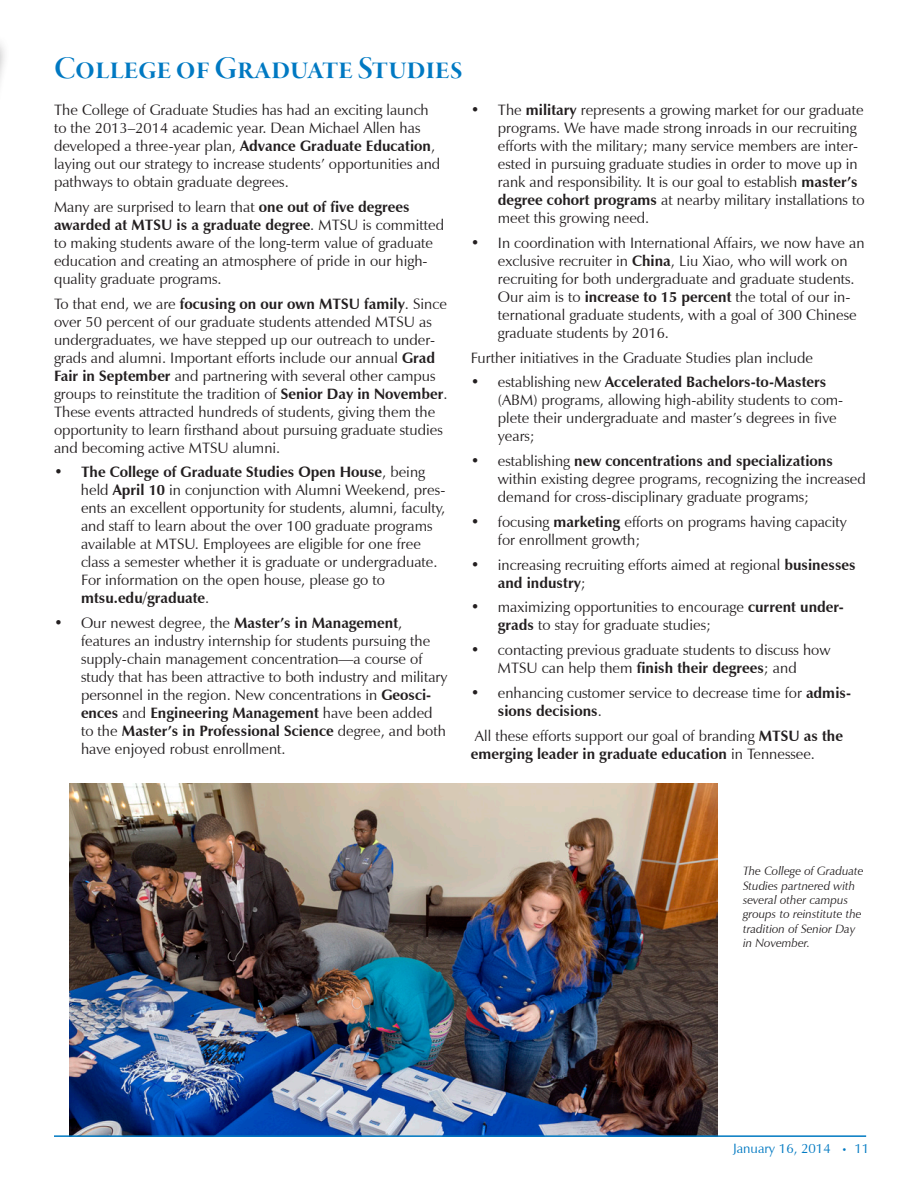
<style>
.page{position:relative;width:918px;height:1188px;background:#fff}
.page>*{position:absolute;margin:0;border:0;box-sizing:border-box;transform-origin:0 0}
.t1{font:33px "Garamond Premr Pro Smbd Disp";letter-spacing:.005em;color:#0079c2}
.t2{font:15px/18px "Zapf Humanist 601 BT";color:#231f20}
.t3{font:13.5px "Zapf Humanist 601 BT";color:#0079c2}
.t4{font:italic 12px/14.4px "Zapf Humanist 601 BT";color:#231f20}
.s1{font-weight:700}
.s2{font-size:9px}
</style>
<div class="page">
<img style="left:69px;top:783px;width:648px;height:352px">
<hr style="left:54px;top:1135px;width:812px;height:2px;background:#0079c2">
<h1 class="t1" style="left:54px;top:50px;width:410px">College of Graduate Studies</h1>
<p class="t2" style="left:54px;top:101px;width:388px">The College of Graduate Studies has had an exciting launch to the 2013–2014 academic year. Dean Michael Allen has developed a three-year plan, <span class="s1">Advance Graduate Education</span>, laying out our strategy to increase students’ opportunities and pathways to obtain graduate degrees.</p>
<p class="t2" style="left:54px;top:198px;width:392px">Many are surprised to learn that <span class="s1">one out of five degrees awarded at MTSU is a graduate degree</span>. MTSU is committed to making students aware of the long-term value of graduate education and creating an atmosphere of pride in our high&shy;quality graduate programs.</p>
<p class="t2" style="left:54px;top:294px;width:395px">To that end, we are <span class="s1">focusing on our own MTSU family</span>. Since over 50 percent of our graduate students attended MTSU as undergraduates, we have stepped up our outreach to under&shy;grads and alumni. Important efforts include our annual <span class="s1">Grad Fair in September</span> and partnering with several other campus groups to reinstitute the tradition of <span class="s1">Senior Day in November</span>.<br>These events attracted hundreds of students, giving them the opportunity to learn firsthand about pursuing graduate studies and becoming active MTSU alumni.</p>
<p class="t2" style="left:81px;top:463px;width:366px;text-indent:-27px">• <span class="s1">The College of Graduate Studies Open House</span>, being held <span class="s1">April 10</span> in conjunction with Alumni Weekend, pres&shy;ents an excellent opportunity for students, alumni, faculty, and staff to learn about the over 100 graduate programs available at MTSU. Employees are eligible for one free class a semester whether it is graduate or undergraduate.<br>For information on the open house, please go to <span class="s1">mtsu.edu/graduate</span>.</p>
<p class="t2" style="left:81px;top:614px;width:368px;text-indent:-27px">• Our newest degree, the <span class="s1">Master’s in Management</span>, features an industry internship for students pursuing the supply-chain management concentration—a course of study that has been attractive to both industry and military personnel in the region. New concentrations in <span class="s1">Geosci&shy;ences</span> and <span class="s1">Engineering Management</span> have been added to the <span class="s1">Master’s in Professional Science</span> degree, and both have enjoyed robust enrollment.</p>
<p class="t2" style="left:498px;top:101px;width:368px;text-indent:-27px">• The <span class="s1">military</span> represents a growing market for our graduate programs. We have made strong inroads in our recruiting efforts with the military; many service members are inter&shy;ested in pursuing graduate studies in order to move up in rank and responsibility. It is our goal to establish <span class="s1">master’s degree cohort programs</span> at nearby military installations to meet this growing need.</p>
<p class="t2" style="left:498px;top:234px;width:368px;text-indent:-27px">• In coordination with International Affairs, we now have an exclusive recruiter in <span class="s1">China</span>, Liu Xiao, who will work on recruiting for both undergraduate and graduate students.<br>Our aim is to <span class="s1">increase to 15 percent</span> the total of our in&shy;ternational graduate students, with a goal of 300 Chinese graduate students by 2016.</p>
<p class="t2" style="left:471px;top:348px;width:344px">Further initiatives in the Graduate Studies plan include</p>
<p class="t2" style="left:498px;top:373px;width:347px;text-indent:-27px">• establishing new <span class="s1">Accelerated Bachelors-to-Masters </span>(ABM) programs, allowing high-ability students to com&shy;plete their undergraduate and master’s degrees in five years;</p>
<p class="t2" style="left:498px;top:452px;width:369px;text-indent:-27px">• establishing <span class="s1">new concentrations and specializations </span>within existing degree programs, recognizing the increased demand for cross-disciplinary graduate programs;</p>
<p class="t2" style="left:498px;top:513px;width:351px;text-indent:-27px">• focusing <span class="s1">marketing</span> efforts on programs having capacity for enrollment growth;</p>
<p class="t2" style="left:498px;top:555px;width:359px;text-indent:-27px">• increasing recruiting efforts aimed at regional <span class="s1">businesses and industry</span>;</p>
<p class="t2" style="left:498px;top:598px;width:348px;text-indent:-27px">• maximizing opportunities to encourage <span class="s1">current under&shy;grads</span> to stay for graduate studies;</p>
<p class="t2" style="left:471px;top:641px;width:361px;text-align:center">• contacting previous graduate students to discuss how<br>MTSU can help them <span class="s1">finish their degrees</span>; and</p>
<p class="t2" style="left:498px;top:684px;width:355px;text-indent:-27px">• enhancing customer service to decrease time for <span class="s1">admis&shy;sions decisions</span>.</p>
<p class="t2" style="left:471px;top:726px;width:374px">All these efforts support our goal of branding <span class="s1">MTSU as the emerging leader in graduate education</span> in Tennessee.</p>
<p class="t4" style="left:743px;top:864px;width:122px">The College of Graduate<br>Studies partnered with several other campus groups to reinstitute the tradition of Senior Day in November.</p>
<p class="t3" style="left:733px;top:1140px;width:138px">January 16, 2014 <span class="s2">•</span> 11</p>
</div>
